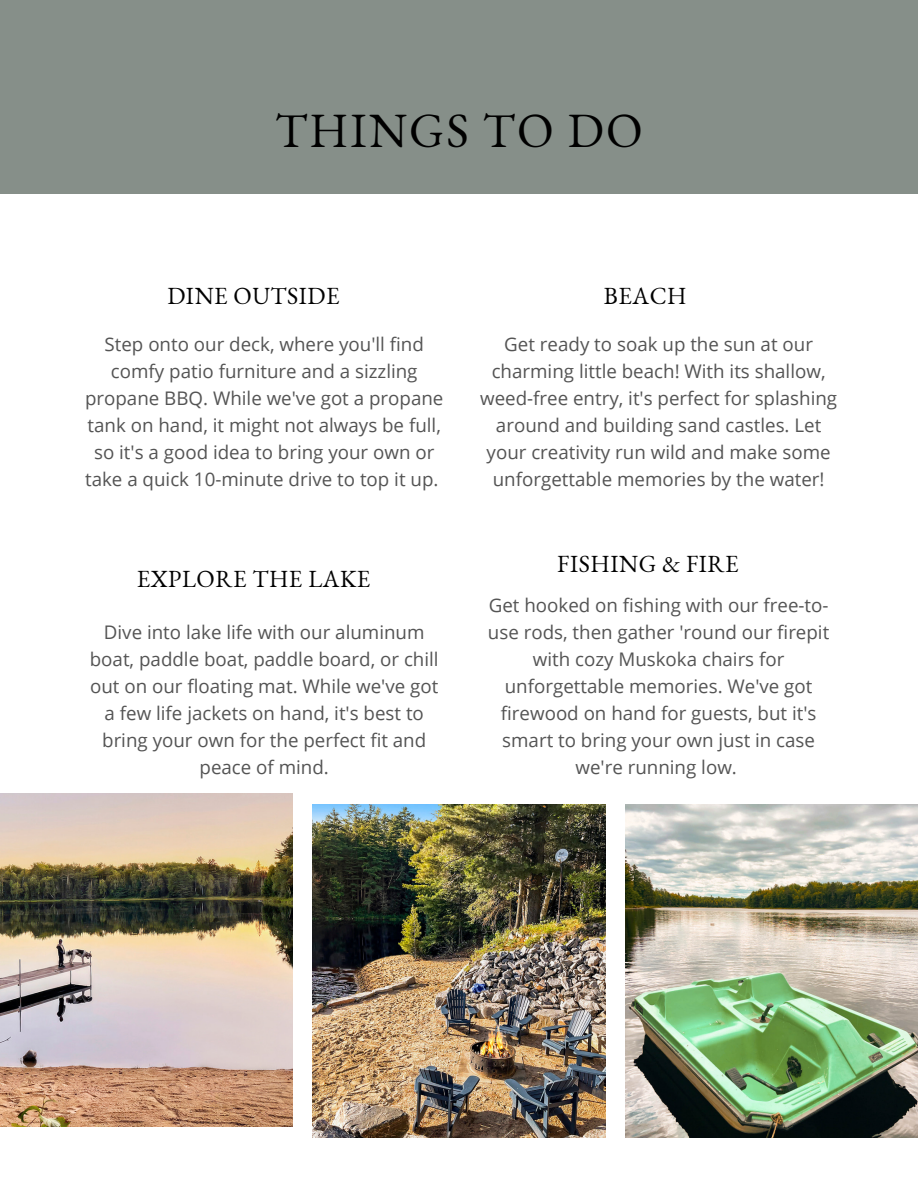
<style>
.page{position:relative;width:918px;height:1188px;background:#fff}
.page>*{position:absolute;margin:0;border:0;box-sizing:border-box;transform-origin:0 0}
.t1{font:48px "EB Garamond";letter-spacing:.045em;color:#000}
.t2{font:24px "EB Garamond";letter-spacing:.02em;color:#000}
.t3{font:18.75px/27px "Open Sans";color:#545454;text-align:center}
</style>
<div class="page">
<div style="left:0;top:0;width:918px;height:194px;background:#868f89"></div>
<img style="left:0;top:793px;width:292px;height:333px">
<img style="left:313px;top:805px;width:292px;height:333px">
<img style="left:626px;top:805px;width:292px;height:333px">
<h1 class="t1" style="left:275px;top:99px;width:369px">THINGS TO DO</h1>
<p class="t2" style="left:167px;top:279px;width:174px">DINE OUTSIDE</p>
<p class="t3" style="left:85px;top:330px;width:360px">Step onto our deck, where you'll find comfy patio furniture and a sizzling propane BBQ. While we've got a propane tank on hand, it might not always be full, so it's a good idea to bring your own or take a quick 10-minute drive to top it up.</p>
<p class="t2" style="left:137px;top:563px;width:235px">EXPLORE THE LAKE</p>
<p class="t3" style="left:90px;top:618px;width:350px">Dive into lake life with our aluminum boat, paddle boat, paddle board, or chill out on our floating mat. While we've got a few life jackets on hand, it's best to bring your own for the perfect fit and peace of mind.</p>
<p class="t2" style="left:604px;top:279px;width:84px">BEACH</p>
<p class="t3" style="left:480px;top:330px;width:359px">Get ready to soak up the sun at our charming little beach! With its shallow, weed-free entry, it's perfect for splashing around and building sand castles. Let your creativity run wild and make some unforgettable memories by the water!</p>
<p class="t2" style="left:557px;top:547px;width:183px">FISHING &amp; FIRE</p>
<p class="t3" style="left:488px;top:591px;width:343px">Get hooked on fishing with our free-to&shy;use rods, then gather 'round our firepit with cozy Muskoka chairs for unforgettable memories. We've got firewood on hand for guests, but it's smart to bring your own just in case we're running low.</p>
</div>
